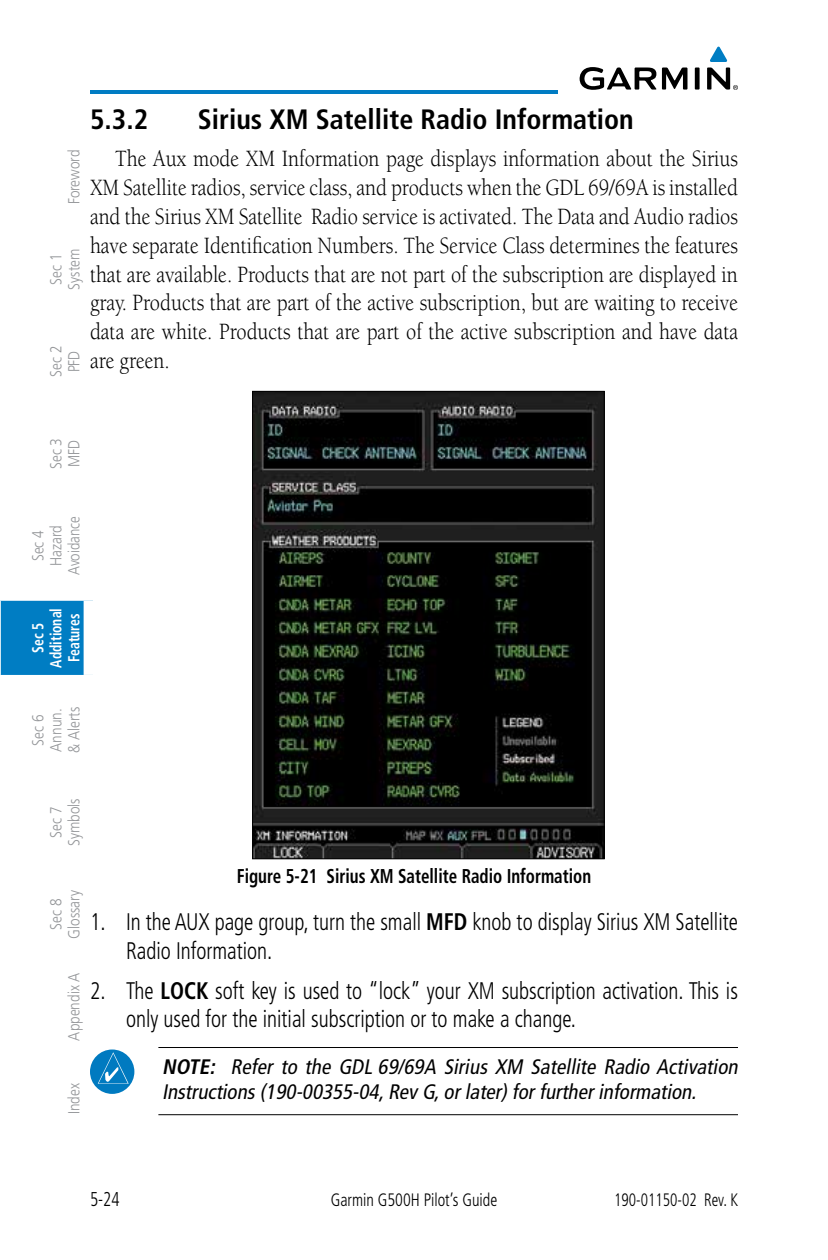
<style>
.page{position:relative;width:828px;height:1260px;background:#fff}
.page>*{position:absolute;margin:0;border:0;box-sizing:border-box;transform-origin:0 0}
.Heading_3{font:700 condensed 28px "Frutiger";color:#000}
.BODY_TEXT{font:24px/28.8px "Berkeley";color:#000;text-align:justify;scale:.85 1}
.Procedure_2{font:300 condensed 24px/28.8px "Frutiger";color:#000;scale:.9 1}
.NOTE_CAUTION{font:italic condensed 21px/25.2px "Frutiger";color:#000}
.t1{font:700 condensed 20px "Frutiger";color:#000;scale:.85 1}
.t2{font:300 condensed 20px "Frutiger";color:#000;scale:.85 1}
.t3{font:300 condensed 18px "Frutiger";color:#000;scale:.9 1}
.t4{font:300 condensed 18px "Frutiger";color:#000;scale:.85 1}
.t5{font:300 16px/18px "Frutiger";color:#939598;text-align:center;scale:.85 1}
.t6{font:700 condensed 16px/18px "Frutiger";color:#fff;text-align:center;scale:.85 1}
.s1{font-weight:700}
</style>
<div class="page">
<hr style="left:90px;top:90px;width:468px;height:4px;background:#007cc3">
<svg style="left:580px;top:47px;width:158px;height:43px"></svg>
<div style="left:0;top:592px;width:93px;height:92px;background:#007dc3"></div>
<div style="left:0;top:583px;width:102px;height:18px;background:#fff"></div>
<hr style="left:0;top:601px;width:1px;height:74px;background:#fff">
<div style="left:84px;top:601px;width:18px;height:74px;background:#fff"></div>
<div style="left:0;top:675px;width:102px;height:18px;background:#fff"></div>
<hr style="left:158px;top:1047px;width:580px;height:1px;background:#000">
<hr style="left:158px;top:1114px;width:580px;height:1px;background:#000">
<img style="left:254px;top:393px;width:349px;height:464px">
<div style="left:90px;top:1050px;width:44px;height:44px;background:#007ac0;border-radius:50%"></div>
<svg style="left:98px;top:1052px;width:31px;height:32px"></svg>
<p class="Heading_3" style="left:90px;top:103px;width:60px">5.3.2</p>
<p class="Heading_3" style="left:198px;top:103px;width:437px">Sirius XM Satellite Radio Information</p>
<p class="BODY_TEXT" style="left:90px;top:145px;width:764px;text-indent:25px">The Aux mode XM Information page displays information about the Sirius XM Satellite radios, service class, and products when the GDL 69/69A is installed and the Sirius XM Satellite Radio service is activated. The Data and Audio radios have separate Identification Numbers. The Service Class determines the features that are available. Products that are not part of the subscription are displayed in gray. Products that are part of the active subscription, but are waiting to receive data are white. Products that are part of the active subscription and have data are green.</p>
<p class="t5" style="left:65px;top:204px;width:66px;rotate:-90deg">Foreword</p>
<p class="t5" style="left:47px;top:290px;width:49px;rotate:-90deg">Sec 1<br>System</p>
<p class="t5" style="left:47px;top:377px;width:38px;text-align:left;rotate:-90deg">Sec 2<br>PFD</p>
<p class="t5" style="left:47px;top:469px;width:38px;text-align:left;rotate:-90deg">Sec 3<br>MFD</p>
<p class="t5" style="left:29px;top:575px;width:71px;rotate:-90deg">Sec 4<br>Hazard<br>Avoidance</p>
<p class="t6" style="left:29px;top:668px;width:71px;rotate:-90deg">Sec 5<br>Additional<br>Features</p>
<p class="t5" style="left:29px;top:753px;width:56px;rotate:-90deg">Sec 6<br>Annun. &amp; Alerts</p>
<p class="t5" style="left:47px;top:846px;width:58px;rotate:-90deg">Sec 7<br>Symbols</p>
<p class="t5" style="left:47px;top:939px;width:58px;rotate:-90deg">Sec 8<br>Glossary</p>
<p class="t5" style="left:65px;top:1041px;width:82px;rotate:-90deg">Appendix A</p>
<p class="t5" style="left:65px;top:1114px;width:38px;rotate:-90deg">Index</p>
<p class="t1" style="left:237px;top:865px;width:418px">Figure 5-21 Sirius XM Satellite Radio Information</p>
<p class="Procedure_2" style="left:126px;top:908px;width:681px;text-indent:-36px">1. In the AUX page group, turn the small <span class="s1">MFD</span> knob to display Sirius XM Satellite<br>Radio Information.</p>
<p class="Procedure_2" style="left:126px;top:976px;width:681px;text-indent:-36px">2. The <span class="s1">LOCK</span> soft key is used to “lock” your XM subscription activation. This is only used for the initial subscription or to make a change.</p>
<p class="NOTE_CAUTION" style="left:162px;top:1054px;width:582px"><span class="s1">NOTE:</span> Refer to the GDL 69/69A Sirius XM Satellite Radio Activation<br>Instructions(190-00355-04,Rev G,orlater)forfurtherinformation.</p>
<p class="t2" style="left:90px;top:1188px;width:36px">5-24</p>
<p class="t3" style="left:331px;top:1190px;width:186px">Garmin G500H Pilot’s Guide</p>
<p class="t4" style="left:614px;top:1190px;width:147px">190-01150-02 Rev. K</p>
</div>
